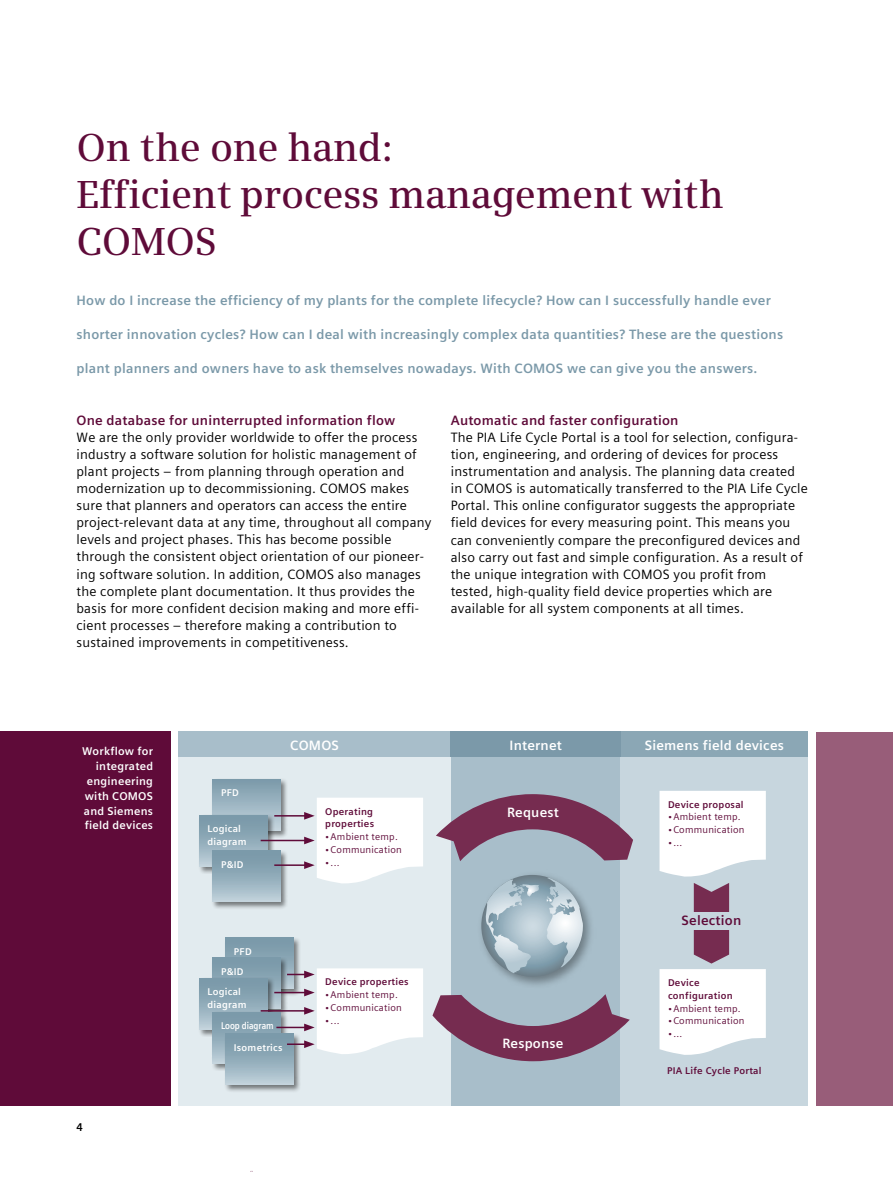
<style>
.page{position:relative;width:893px;height:1191px;background:#fff}
.page>*{position:absolute;margin:0;border:0;box-sizing:border-box;transform-origin:0 0}
.t1{font:600 39px/46.8px "Siemens Serif";letter-spacing:-.01em;color:#5f0b39}
.t2{font:13.5px/17px "Siemens Sans Global";letter-spacing:.015em;color:#000}
.t3{font:700 13.5px "Siemens Sans Global";letter-spacing:.015em;color:#7b99a9}
.t4{font:700 13.5px "Siemens Sans Global";letter-spacing:.015em;color:#5f0b39}
.t5{font:700 13.5px "Siemens Sans Global";letter-spacing:.015em;color:#fff}
.t6{font:700 11.25px/14.9px "Siemens Sans Global";letter-spacing:.02em;color:#fff;text-align:right}
.t7{font:700 11.25px "Siemens Sans Global";color:#000}
.t8{font:9.75px "Siemens Sans Global";letter-spacing:.025em;color:#5f0b39}
.t9{font:700 9.75px/12.8px "Siemens Sans Global";letter-spacing:.025em;color:#5f0b39}
.t10{font:700 9.75px/12.8px "Siemens Sans Global";letter-spacing:.025em;color:#fff}
.t11{font:700 9.75px "Siemens Sans Global";letter-spacing:-.005em;color:#fff;scale:.85 1}
.s1{font-size:8.25px}
</style>
<div class="page">
<div style="left:816px;top:731px;width:77px;height:374px;background:#985d79"></div>
<div style="left:0;top:731px;width:170px;height:375px;background:#5f0b39"></div>
<div style="left:451px;top:731px;width:170px;height:375px;background:#a8beca"></div>
<div style="left:621px;top:731px;width:187px;height:375px;background:#c7d6de"></div>
<div style="left:179px;top:731px;width:272px;height:375px;background:#e2ebef"></div>
<svg style="left:484px;top:875px;width:100px;height:102px"></svg>
<div style="left:179px;top:731px;width:272px;height:26px;background:#a8beca"></div>
<div style="left:621px;top:731px;width:187px;height:26px;background:#8ba7b5"></div>
<div style="left:451px;top:731px;width:170px;height:26px;background:#7b99a9"></div>
<svg style="left:659px;top:969px;width:107px;height:85px;background:#fafbfc"></svg>
<svg style="left:659px;top:791px;width:107px;height:85px;background:#fafbfc"></svg>
<div style="left:211px;top:777px;width:77px;height:61px;background:#000;opacity:.5"></div>
<svg style="left:213px;top:779px;width:68px;height:51px;background:#93adbb"></svg>
<div style="left:197px;top:813px;width:77px;height:61px;background:#000;opacity:.5"></div>
<div style="left:199px;top:815px;width:68px;height:51px;background:linear-gradient(to bottom,#7091a2,#baccd7)"></div>
<div style="left:211px;top:849px;width:77px;height:60px;background:#000;opacity:.5"></div>
<div style="left:213px;top:850px;width:68px;height:51px;background:linear-gradient(to bottom,#7091a2,#b8cbd6)"></div>
<div style="left:224px;top:936px;width:77px;height:60px;background:#000;opacity:.5"></div>
<div style="left:225px;top:938px;width:68px;height:51px;background:#7f9dac"></div>
<div style="left:211px;top:956px;width:77px;height:60px;background:#000;opacity:.5"></div>
<svg style="left:213px;top:958px;width:68px;height:51px"></svg>
<div style="left:197px;top:976px;width:77px;height:61px;background:#000;opacity:.5"></div>
<div style="left:199px;top:978px;width:68px;height:51px;background:linear-gradient(to bottom,#7091a2,#b9ccd7)"></div>
<div style="left:211px;top:1010px;width:77px;height:61px;background:#000;opacity:.5"></div>
<div style="left:213px;top:1012px;width:68px;height:51px;background:linear-gradient(to bottom,#7091a2,#baccd7)"></div>
<div style="left:224px;top:1032px;width:77px;height:60px;background:#000;opacity:.5"></div>
<div style="left:225px;top:1033px;width:68px;height:51px;background:linear-gradient(to bottom,#7091a2,#b8cbd6)"></div>
<hr style="left:274px;top:815px;width:32px;height:1px;background:#5f0b39">
<hr style="left:261px;top:839px;width:45px;height:2px;background:#5f0b39">
<hr style="left:274px;top:864px;width:32px;height:2px;background:#5f0b39">
<svg style="left:304px;top:798px;width:119px;height:85px"></svg>
<hr style="left:274px;top:991px;width:32px;height:2px;background:#5f0b39">
<hr style="left:261px;top:1010px;width:45px;height:1px;background:#5f0b39">
<hr style="left:276px;top:1026px;width:30px;height:2px;background:#5f0b39">
<svg style="left:287px;top:968px;width:136px;height:86px"></svg>
<svg style="left:694px;top:883px;width:35px;height:80px;background:#814565"></svg>
<div style="left:690px;top:912px;width:43px;height:17px;background:#c7d6de"></div>
<svg style="left:436px;top:794px;width:197px;height:67px"></svg>
<svg style="left:432px;top:994px;width:198px;height:67px"></svg>
<h1 class="t1" style="left:77px;top:124px;width:649px">On the one hand:<br>Efficient process management with<br>COMOS</h1>
<p class="t3" style="left:77px;top:290px;width:696px">How do I increase the efficiency of my plants for the complete lifecycle? How can I successfully handle ever</p>
<p class="t3" style="left:77px;top:324px;width:708px">shorter innovation cycles? How can I deal with increasingly complex data quantities? These are the questions</p>
<p class="t3" style="left:77px;top:357px;width:682px">plant planners and owners have to ask themselves nowadays. With COMOS we can give you the answers.</p>
<p class="t4" style="left:77px;top:410px;width:320px">One database for uninterrupted information flow</p>
<p class="t2" style="left:77px;top:429px;width:356px">We are the only provider worldwide to offer the process industry a software solution for holistic management of plant projects – from planning through operation and modernization up to decommissioning. COMOS makes sure that planners and operators can access the entire project-relevant data at any time, throughout all company levels and project phases. This has become possible through the consistent object orientation of our pioneer&shy;ing software solution. In addition, COMOS also manages the complete plant documentation. It thus provides the basis for more confident decision making and more effi&shy;cient processes – therefore making a contribution to sustained improvements in competitiveness.</p>
<p class="t4" style="left:451px;top:410px;width:229px">Automatic and faster configuration</p>
<p class="t2" style="left:451px;top:429px;width:359px">The PIA Life Cycle Portal is a tool for selection, configura&shy;tion, engineering, and ordering of devices for process instrumentation and analysis. The planning data created in COMOS is automatically transferred to the PIA Life Cycle Portal. This online configurator suggests the appropriate field devices for every measuring point. This means you can conveniently compare the preconfigured devices and also carry out fast and simple configuration. As a result of the unique integration with COMOS you profit from tested, high-quality field device properties which are available for all system components at all times.</p>
<p class="t6" style="left:82px;top:744px;width:73px">Workflow for integrated engineering with COMOS and Siemens field devices</p>
<p class="t7" style="left:77px;top:1118px;width:8px">4</p>
<p class="t10" style="left:221px;top:786px;width:19px">PFD</p>
<p class="t10" style="left:207px;top:822px;width:41px">Logical diagram</p>
<p class="t10" style="left:221px;top:858px;width:24px">P&amp;ID</p>
<p class="t5" style="left:290px;top:735px;width:50px">COMOS</p>
<p class="t5" style="left:510px;top:735px;width:54px">Internet</p>
<p class="t5" style="left:645px;top:735px;width:141px">Siemens field devices</p>
<p class="t9" style="left:325px;top:805px;width:50px">Operating properties</p>
<p class="t8" style="left:325px;top:829px;width:74px"><span class="s1">•</span>Ambient temp.</p>
<p class="t8" style="left:325px;top:842px;width:78px"><span class="s1">•</span>Communication</p>
<p class="t8" style="left:325px;top:855px;width:16px"><span class="s1">•</span> ...</p>
<p class="t5" style="left:507px;top:802px;width:53px">Request</p>
<p class="t9" style="left:668px;top:798px;width:77px">Device proposal</p>
<p class="t8" style="left:668px;top:809px;width:74px"><span class="s1">•</span>Ambient temp.</p>
<p class="t8" style="left:668px;top:822px;width:78px"><span class="s1">•</span>Communication</p>
<p class="t8" style="left:668px;top:835px;width:16px"><span class="s1">•</span> ...</p>
<p class="t10" style="left:234px;top:945px;width:19px">PFD</p>
<p class="t10" style="left:221px;top:965px;width:24px">P&amp;ID</p>
<p class="t10" style="left:207px;top:985px;width:35px">Logical</p>
<p class="t10" style="left:207px;top:998px;width:41px">diagram</p>
<p class="t11" style="left:221px;top:1018px;width:63px">Loop diagram</p>
<p class="t10" style="left:234px;top:1041px;width:50px">Isometrics</p>
<p class="t9" style="left:325px;top:975px;width:85px">Device properties</p>
<p class="t8" style="left:325px;top:987px;width:74px"><span class="s1">•</span>Ambient temp.</p>
<p class="t8" style="left:325px;top:1000px;width:78px"><span class="s1">•</span>Communication</p>
<p class="t8" style="left:325px;top:1012px;width:16px"><span class="s1">•</span> ...</p>
<p class="t5" style="left:502px;top:1032px;width:63px">Response</p>
<p class="t4" style="left:682px;top:910px;width:61px">Selection</p>
<p class="t9" style="left:668px;top:976px;width:66px">Device configuration</p>
<p class="t8" style="left:668px;top:1000px;width:74px"><span class="s1">•</span>Ambient temp.</p>
<p class="t8" style="left:668px;top:1013px;width:78px"><span class="s1">•</span>Communication</p>
<p class="t8" style="left:668px;top:1026px;width:16px"><span class="s1">•</span> ...</p>
<p class="t9" style="left:667px;top:1063px;width:96px">PIA Life Cycle Portal</p>
</div>
